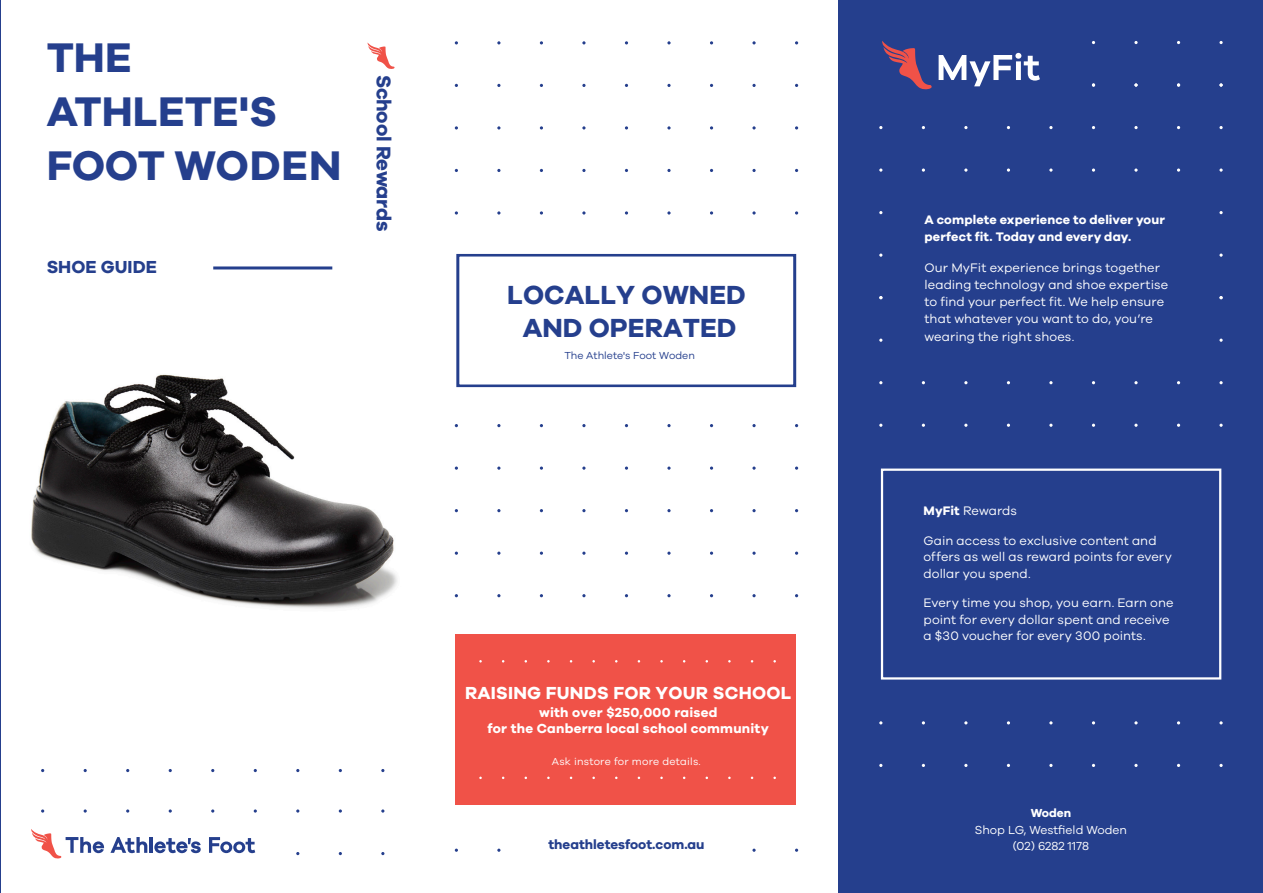
<style>
.page{position:relative;width:1263px;height:893px;background:#fff}
.page>*{position:absolute;margin:0;border:0;box-sizing:border-box;transform-origin:0 0}
.t1{font:700 42.75px/54px "Galano Grotesque";color:#253f8d}
.t2{font:700 27px/32.4px "Galano Grotesque";color:#253f8d;text-align:center}
.t3{font:700 20.4px "Galano Grotesque";letter-spacing:-.02em;color:#253f8d}
.t4{font:700 18px "Galano Grotesque";letter-spacing:.015em;color:#fff}
.t5{font:700 18px "Galano Grotesque";color:#253f8d}
.t6{font:700 13.5px/15.5px "Galano Grotesque";letter-spacing:.015em;color:#fff;text-align:center}
.t7{font:700 13.5px "Galano Grotesque";color:#253f8d}
.t8{font:12.75px/16.5px "Galano Grotesque";letter-spacing:.005em;color:#fff}
.t9{font:700 12.75px/17.2px "Galano Grotesque";letter-spacing:.01em;color:#fff}
.t10{font:12px/16.5px "Galano Grotesque";color:#fff;text-align:center}
.t11{font:10.5px "Galano Grotesque";letter-spacing:.02em;color:#fff}
.t12{font:10.5px "Galano Grotesque";color:#253f8d}
.s1{font-weight:700}
</style>
<div class="page">
<hr style="left:0;top:0;width:1px;height:893px;background:#253f8d">
<svg style="left:367px;top:43px;width:28px;height:26px"></svg>
<hr style="left:213px;top:266px;width:119px;height:3px;background:#253f8d">
<svg style="left:339px;top:809px;width:3px;height:4px"></svg>
<svg style="left:254px;top:809px;width:3px;height:4px"></svg>
<svg style="left:211px;top:809px;width:3px;height:4px"></svg>
<svg style="left:169px;top:809px;width:3px;height:4px"></svg>
<svg style="left:126px;top:809px;width:3px;height:4px"></svg>
<svg style="left:84px;top:809px;width:3px;height:4px"></svg>
<svg style="left:41px;top:809px;width:3px;height:4px"></svg>
<hr style="left:149px;top:837px;width:4px;height:16px;background:#253f8d">
<svg style="left:154px;top:838px;width:47px;height:15px"></svg>
<svg style="left:209px;top:837px;width:46px;height:16px"></svg>
<svg style="left:110px;top:837px;width:37px;height:16px"></svg>
<svg style="left:31px;top:829px;width:73px;height:29px"></svg>
<img style="left:31px;top:374px;width:367px;height:235px">
<div style="left:838px;top:0;width:425px;height:893px;background:#253f8d"></div>
<svg style="left:1219px;top:381px;width:4px;height:3px"></svg>
<svg style="left:1219px;top:764px;width:4px;height:3px"></svg>
<svg style="left:1177px;top:168px;width:3px;height:4px"></svg>
<svg style="left:1092px;top:168px;width:3px;height:4px"></svg>
<svg style="left:1007px;top:168px;width:3px;height:4px"></svg>
<svg style="left:922px;top:168px;width:3px;height:4px"></svg>
<svg style="left:1219px;top:296px;width:4px;height:3px"></svg>
<svg style="left:1219px;top:211px;width:4px;height:3px"></svg>
<svg style="left:1219px;top:168px;width:4px;height:4px"></svg>
<svg style="left:1219px;top:41px;width:4px;height:3px"></svg>
<svg style="left:1219px;top:126px;width:4px;height:3px"></svg>
<svg style="left:1219px;top:83px;width:4px;height:4px"></svg>
<svg style="left:1177px;top:83px;width:3px;height:4px"></svg>
<svg style="left:1092px;top:83px;width:3px;height:4px"></svg>
<svg style="left:882px;top:41px;width:50px;height:49px"></svg>
<svg style="left:939px;top:53px;width:101px;height:33px"></svg>
<div style="left:881px;top:469px;width:340px;height:211px;border:2px solid #fff"></div>
<svg style="left:752px;top:594px;width:4px;height:3px"></svg>
<svg style="left:667px;top:594px;width:4px;height:3px"></svg>
<svg style="left:795px;top:211px;width:3px;height:4px"></svg>
<svg style="left:752px;top:424px;width:4px;height:3px"></svg>
<svg style="left:752px;top:211px;width:4px;height:4px"></svg>
<svg style="left:710px;top:211px;width:3px;height:4px"></svg>
<svg style="left:667px;top:552px;width:4px;height:3px"></svg>
<svg style="left:667px;top:424px;width:4px;height:3px"></svg>
<svg style="left:667px;top:211px;width:4px;height:4px"></svg>
<svg style="left:625px;top:211px;width:3px;height:4px"></svg>
<svg style="left:540px;top:211px;width:3px;height:4px"></svg>
<svg style="left:455px;top:211px;width:3px;height:4px"></svg>
<svg style="left:752px;top:509px;width:4px;height:3px"></svg>
<svg style="left:752px;top:169px;width:4px;height:3px"></svg>
<svg style="left:667px;top:509px;width:4px;height:3px"></svg>
<svg style="left:667px;top:169px;width:4px;height:3px"></svg>
<svg style="left:795px;top:466px;width:3px;height:4px"></svg>
<svg style="left:795px;top:126px;width:3px;height:4px"></svg>
<svg style="left:752px;top:466px;width:4px;height:4px"></svg>
<svg style="left:752px;top:126px;width:4px;height:4px"></svg>
<svg style="left:752px;top:84px;width:4px;height:3px"></svg>
<svg style="left:710px;top:466px;width:3px;height:4px"></svg>
<svg style="left:710px;top:126px;width:3px;height:4px"></svg>
<svg style="left:667px;top:466px;width:4px;height:4px"></svg>
<svg style="left:667px;top:126px;width:4px;height:4px"></svg>
<svg style="left:667px;top:84px;width:4px;height:3px"></svg>
<svg style="left:625px;top:466px;width:3px;height:4px"></svg>
<svg style="left:625px;top:126px;width:3px;height:4px"></svg>
<svg style="left:540px;top:466px;width:3px;height:4px"></svg>
<svg style="left:540px;top:126px;width:3px;height:4px"></svg>
<svg style="left:455px;top:466px;width:3px;height:4px"></svg>
<svg style="left:455px;top:126px;width:3px;height:4px"></svg>
<div style="left:456px;top:634px;width:340px;height:171px;background:#f05248"></div>
<div style="left:456px;top:254px;width:340px;height:133px;border:3px solid #253f8d"></div>
<p class="t1" style="left:47px;top:29px;width:87px">THE</p>
<p class="t1" style="left:47px;top:83px;width:296px">ATHLETE'S<br>FOOT WODEN</p>
<p class="t5" style="left:47px;top:256px;width:112px">SHOE GUIDE</p>
<p class="t3" style="left:396px;top:75px;width:158px;rotate:90deg">School Rewards</p>
<p class="t2" style="left:507px;top:278px;width:240px">LOCALLY OWNED<br>AND OPERATED</p>
<p class="t12" style="left:564px;top:349px;width:132px">The Athlete's Foot Woden</p>
<p class="t4" style="left:465px;top:682px;width:328px">RAISING FUNDS FOR YOUR SCHOOL</p>
<p class="t6" style="left:487px;top:704px;width:283px">with over $250,000 raised<br>for the Canberra local school community</p>
<p class="t11" style="left:552px;top:755px;width:150px">Ask instore for more details.</p>
<p class="t7" style="left:548px;top:836px;width:158px">theathletesfoot.com.au</p>
<p class="t9" style="left:924px;top:210px;width:242px">A complete experience to deliver your perfect fit. Today and every day.</p>
<p class="t8" style="left:924px;top:258px;width:245px;line-height:17.2px">Our MyFit experience brings together leading technology and shoe expertise to find your perfect fit. We help ensure that whatever you want to do, you’re wearing the right shoes.</p>
<p class="t8" style="left:923px;top:502px;width:95px"><span class="s1">MyFit</span> Rewards</p>
<p class="t8" style="left:923px;top:532px;width:250px">Gain access to exclusive content and offers as well as reward points for every dollar you spend.</p>
<p class="t8" style="left:923px;top:594px;width:252px">Every time you shop, you earn. Earn one point for every dollar spent and receive a $30 voucher for every 300 points.</p>
<p class="t10" style="left:975px;top:805px;width:154px"><span class="s1">Woden<br></span>Shop LG, Westfield Woden (02) 6282 1178</p>
</div>
